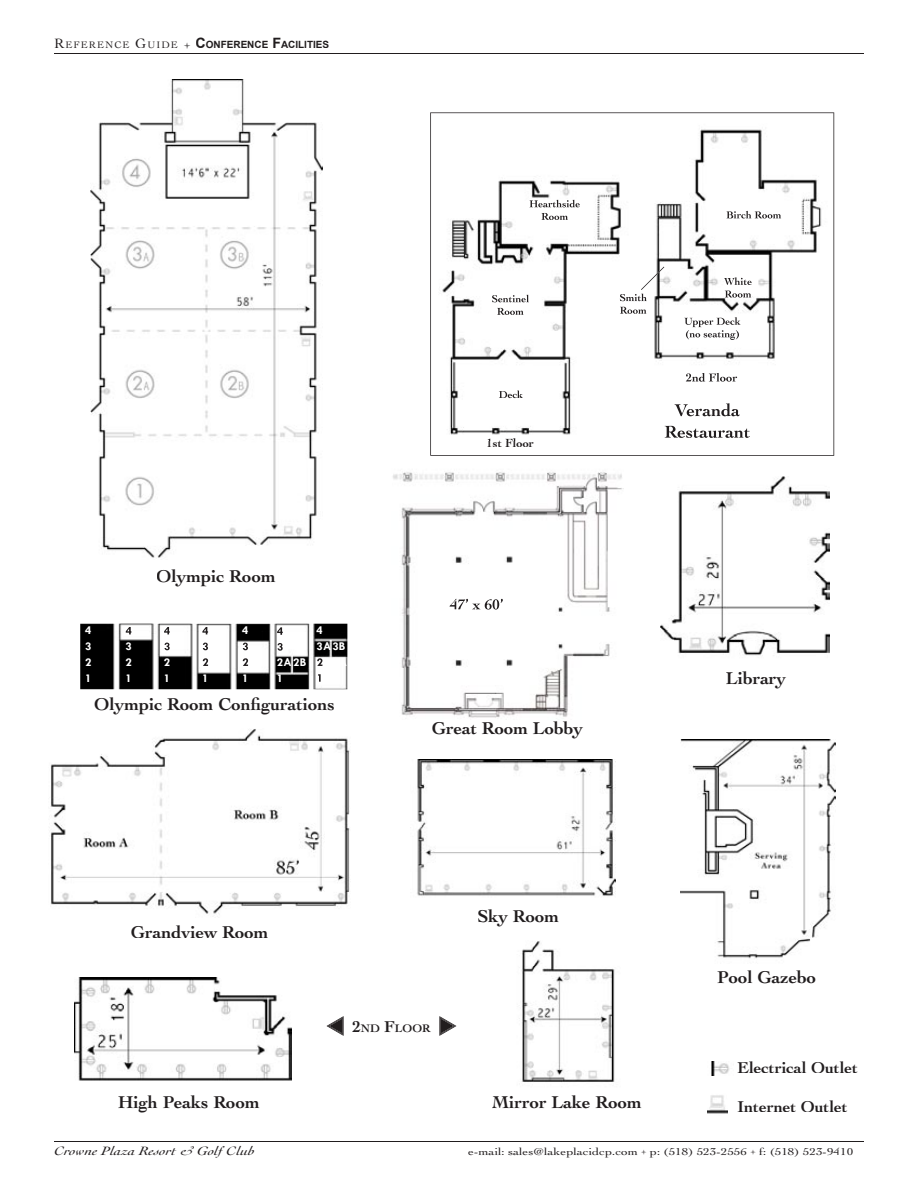
<style>
.page{position:relative;width:918px;height:1188px;background:#fff}
.page>*{position:absolute;margin:0;border:0;box-sizing:border-box;transform-origin:0 0}
.t1{font:700 18px "Cochin";color:#211d1e}
.t2{font:700 16.5px "Cochin";color:#211d1e}
.t3{font:italic 12.75px "Cochin";color:#211d1e;scale:1.25 1}
.t4{font:700 12px/15.8px "Tw Cen";color:#fff;text-align:justify}
.t5{font:700 12px "Cochin";color:#211d1e}
.t6{font:700 11.55px "Cochin";color:#211d1e}
.t7{font:10.5px "Cochin";color:#211d1e;scale:1.25 1}
.t8{font:700 9.9px "Arial";color:#211d1e}
.s1{font-family:"Cochin";font-weight:400;font-size:14.25px}
.s2{font-family:"Cochin";font-weight:400}
.s3{font-size:14.25px}
.s4{font-size:16.5px}
</style>
<div class="page">
<hr style="left:54px;top:1141px;width:810px;height:1px;background:#211d1e">
<img style="left:80px;top:624px;width:267px;height:65px">
<svg style="left:164px;top:627px;width:6px;height:7px"></svg>
<svg style="left:164px;top:643px;width:6px;height:7px"></svg>
<svg style="left:202px;top:627px;width:6px;height:7px"></svg>
<svg style="left:203px;top:643px;width:5px;height:7px"></svg>
<svg style="left:203px;top:658px;width:5px;height:8px"></svg>
<svg style="left:243px;top:643px;width:5px;height:7px"></svg>
<svg style="left:243px;top:658px;width:5px;height:8px"></svg>
<svg style="left:126px;top:627px;width:5px;height:7px"></svg>
<svg style="left:317px;top:658px;width:5px;height:8px"></svg>
<svg style="left:318px;top:674px;width:3px;height:8px"></svg>
<svg style="left:277px;top:627px;width:6px;height:8px"></svg>
<svg style="left:278px;top:643px;width:5px;height:8px"></svg>
<img style="left:680px;top:739px;width:155px;height:220px">
<svg style="left:327px;top:1016px;width:17px;height:20px"></svg>
<svg style="left:439px;top:1016px;width:17px;height:20px"></svg>
<svg style="left:430px;top:112px;width:404px;height:344px"></svg>
<img style="left:439px;top:124px;width:391px;height:316px">
<img style="left:529px;top:200px;width:51px;height:7px">
<img style="left:541px;top:213px;width:27px;height:7px">
<img style="left:726px;top:211px;width:55px;height:7px">
<img style="left:724px;top:277px;width:28px;height:8px">
<img style="left:725px;top:291px;width:26px;height:7px">
<img style="left:620px;top:294px;width:27px;height:7px">
<img style="left:620px;top:307px;width:26px;height:7px">
<img style="left:641px;top:267px;width:23px;height:23px">
<img style="left:492px;top:295px;width:37px;height:7px">
<img style="left:497px;top:308px;width:27px;height:7px">
<img style="left:684px;top:317px;width:57px;height:10px">
<img style="left:686px;top:330px;width:53px;height:10px">
<img style="left:499px;top:390px;width:24px;height:8px">
<img style="left:686px;top:373px;width:51px;height:9px">
<img style="left:675px;top:403px;width:65px;height:13px">
<img style="left:665px;top:426px;width:85px;height:12px">
<img style="left:487px;top:438px;width:47px;height:2px">
<hr style="left:54px;top:53px;width:810px;height:1px;background:#211d1e">
<img style="left:711px;top:1062px;width:19px;height:13px">
<img style="left:393px;top:472px;width:231px;height:246px">
<img style="left:450px;top:599px;width:53px;height:11px">
<img style="left:708px;top:1095px;width:19px;height:19px">
<img style="left:417px;top:759px;width:199px;height:137px">
<img style="left:50px;top:729px;width:300px;height:185px">
<img style="left:75px;top:977px;width:217px;height:104px">
<img style="left:519px;top:941px;width:96px;height:141px">
<img style="left:661px;top:476px;width:169px;height:180px">
<img style="left:90px;top:79px;width:233px;height:479px">
<p class="t8" style="left:54px;top:38px;width:277px"><span class="s1">R</span><span class="s2">EFERENCE</span> <span class="s1">G</span><span class="s2">UIDE</span> ● <span class="s3">C</span>ONFERENCE <span class="s3">F</span>ACILITIES</p>
<p class="t4" style="left:85px;top:622px;width:8px">4<br>3<br>2<br>1</p>
<p class="t4" style="left:126px;top:638px;width:8px">3<br>2<br>1</p>
<p class="t1" style="left:156px;top:566px;width:121px">Olympic Room</p>
<p class="t4" style="left:164px;top:654px;width:8px">2<br>1</p>
<p class="t4" style="left:202px;top:670px;width:8px">1</p>
<p class="t4" style="left:242px;top:622px;width:8px">4</p>
<p class="t4" style="left:242px;top:670px;width:8px">1</p>
<p class="t4" style="left:277px;top:654px;width:31px">2A2B</p>
<p class="t4" style="left:277px;top:670px;width:8px">1</p>
<p class="t4" style="left:317px;top:622px;width:30px">4<br>3A3B</p>
<p class="t1" style="left:94px;top:693px;width:242px">Olympic Room Configurations</p>
<p class="t1" style="left:131px;top:921px;width:139px">Grandview Room</p>
<p class="t5" style="left:487px;top:436px;width:49px">1st Floor</p>
<p class="t1" style="left:432px;top:717px;width:153px">Great Room Lobby</p>
<p class="t1" style="left:478px;top:905px;width:83px">Sky Room</p>
<p class="t1" style="left:118px;top:1092px;width:143px">High Peaks Room</p>
<p class="t6" style="left:352px;top:1022px;width:80px"><span class="s4">2</span>ND <span class="s4">F</span>LOOR</p>
<p class="t1" style="left:492px;top:1092px;width:151px">Mirror Lake Room</p>
<p class="t1" style="left:726px;top:668px;width:62px">Library</p>
<p class="t1" style="left:717px;top:967px;width:101px">Pool Gazebo</p>
<p class="t2" style="left:737px;top:1057px;width:122px">Electrical Outlet</p>
<p class="t2" style="left:737px;top:1096px;width:112px">Internet Outlet</p>
<p class="t3" style="left:54px;top:1144px;width:162px">Crowne Plaza Resort &amp; Golf Club</p>
<p class="t7" style="left:468px;top:1145px;width:310px">e-mail: sales@lakeplacidcp.com ● p: (518) 523-2556 ● f: (518) 523-9410</p>
</div>
